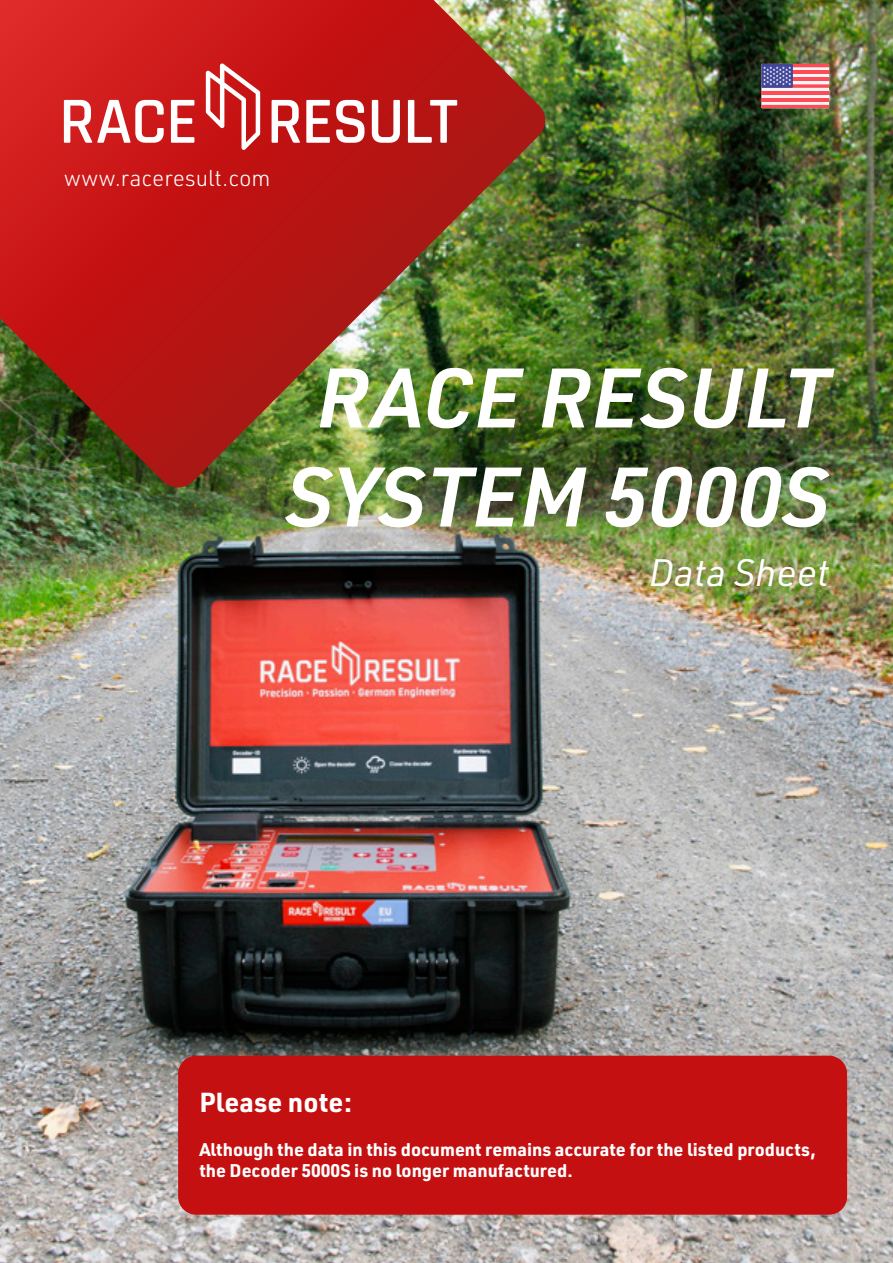
<style>
.page{position:relative;width:893px;height:1263px;background:#fff}
.page>*{position:absolute;margin:0;border:0;box-sizing:border-box;transform-origin:0 0}
.t1{font:italic 600 82.5px "URWDIN";color:#fff}
.t2{font:italic 37.5px "URWDIN";color:#fff}
.t3{font:700 27px "URWDIN";letter-spacing:.005em;color:#fff}
.t4{font:300 22.5px "URWDIN";color:#fff}
.t5{font:700 18px/21.6px "URWDIN";color:#fff}
</style>
<div class="page">
<img style="left:0;top:0;width:893px;height:1263px">
<img style="left:0;top:0;width:547px;height:489px">
<svg style="left:206px;top:63px;width:54px;height:87px"></svg>
<svg style="left:64px;top:100px;width:100px;height:43px"></svg>
<svg style="left:171px;top:100px;width:23px;height:43px"></svg>
<svg style="left:272px;top:100px;width:28px;height:43px"></svg>
<svg style="left:306px;top:100px;width:24px;height:43px"></svg>
<svg style="left:336px;top:100px;width:28px;height:43px"></svg>
<svg style="left:372px;top:100px;width:28px;height:43px"></svg>
<svg style="left:408px;top:100px;width:49px;height:43px"></svg>
<svg style="left:761px;top:64px;width:68px;height:44px"></svg>
<hr style="left:761px;top:98px;width:68px;height:3px;background:#ff4b55">
<svg style="left:761px;top:105px;width:68px;height:3px"></svg>
<hr style="left:761px;top:91px;width:68px;height:4px;background:#ff4b55">
<svg style="left:761px;top:64px;width:68px;height:24px"></svg>
<div style="left:178px;top:1056px;width:669px;height:159px;background:#c41011;border-radius:18px"></div>
<p class="t4" style="left:64px;top:163px;width:208px">www.raceresult.com</p>
<p class="t1" style="left:316px;top:342px;width:514px">RACE RESULT</p>
<p class="t1" style="left:285px;top:441px;width:545px">SYSTEM 5000S</p>
<p class="t2" style="left:649px;top:548px;width:182px">Data Sheet</p>
<p class="t3" style="left:199px;top:1084px;width:154px">Please note:</p>
<p class="t5" style="left:199px;top:1137px;width:618px">Although the data in this document remains accurate for the listed products, the Decoder 5000S is no longer manufactured.</p>
</div>
